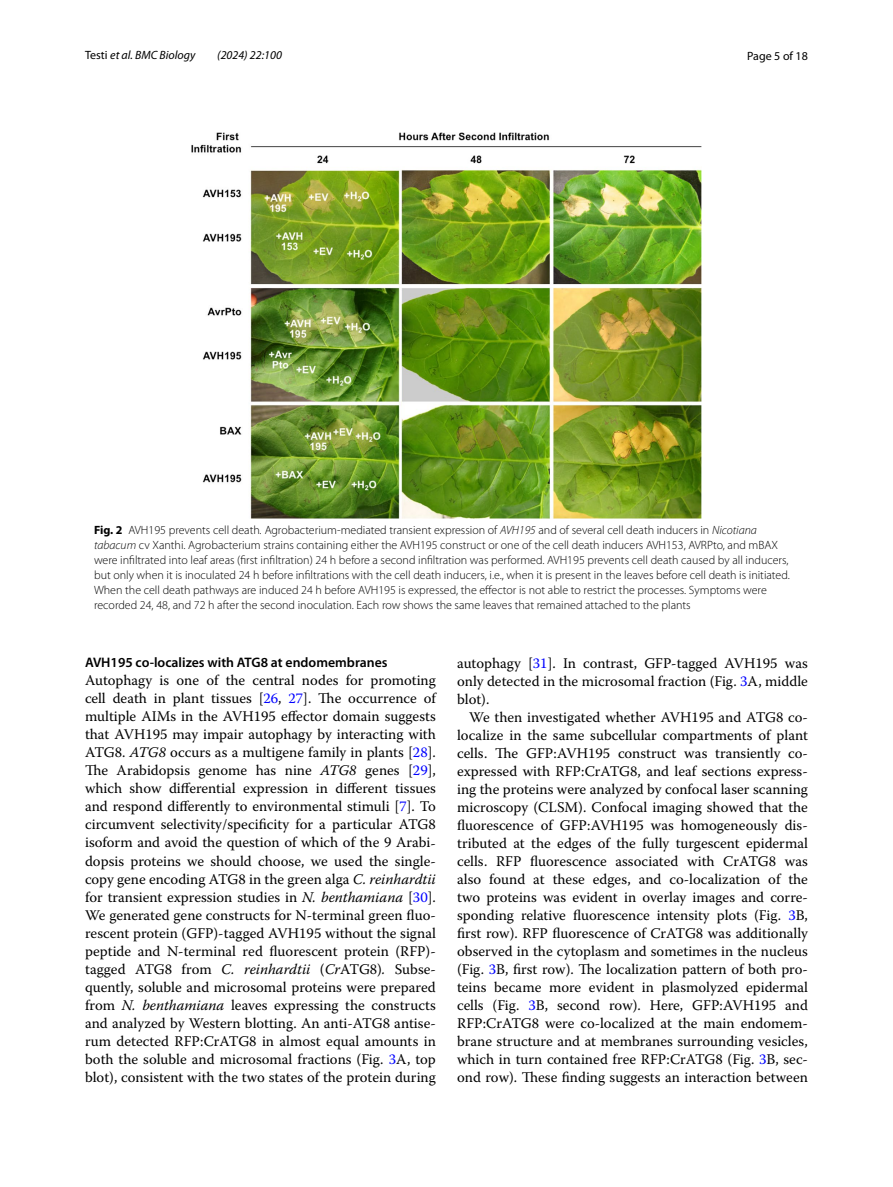
<style>
.page{position:relative;width:893px;height:1187px;background:#fff}
.page>*{position:absolute;margin:0;border:0;box-sizing:border-box;transform-origin:0 0}
.t1{font:14.7px/18px "Warnock Pro";color:#000;text-align:justify}
.t2{font:600 13.8px "Myriad Pro";color:#000}
.t3{font:300 12px/15px "Myriad Pro";color:#000}
.t4{font:italic 12px "Myriad Pro";color:#000}
.t5{font:12px "Myriad Pro";color:#000}
.s1{font-style:normal}
.s2{font-weight:700}
.s3{font-style:italic}
.s4{color:#00f}
</style>
<div class="page">
<img style="left:191px;top:133px;width:511px;height:386px">
<p class="t4" style="left:85px;top:48px;width:112px"><span class="s1">Testi</span> et al. BMC Biology</p>
<p class="t4" style="left:217px;top:48px;width:66px">(2024) 22:100</p>
<p class="t5" style="left:747px;top:48px;width:62px">Page 5 of 18</p>
<p class="t3" style="left:94px;top:522px;width:697px"><span class="s2">Fig. 2</span> AVH195 prevents cell death<span class="s3">.</span> Agrobacterium-mediated transient expression of <span class="s3">AVH195</span> and of several cell death inducers in <span class="s3">Nicotiana tabacum</span> cv Xanthi. Agrobacterium strains containing either the AVH195 construct or one of the cell death inducers AVH153, AVRPto, and mBAX were infiltrated into leaf areas (first infiltration) 24 h before a second infiltration was performed. AVH195 prevents cell death caused by all inducers, but only when it is inoculated 24 h before infiltrations with the cell death inducers, i.e., when it is present in the leaves before cell death is initiated.<br>When the cell death pathways are induced 24 h before AVH195 is expressed, the effector is not able to restrict the processes. Symptoms were recorded 24, 48, and 72 h after the second inoculation. Each row shows the same leaves that remained attached to the plants</p>
<p class="t2" style="left:85px;top:654px;width:304px">AVH195 co‑localizes with ATG8 at endomembranes</p>
<p class="t1" style="left:85px;top:671px;width:352px">Autophagy is one of the central nodes for promoting cell death in plant tissues [<span class="s4">26</span>, <span class="s4">27</span>]. The occurrence of multiple AIMs in the AVH195 effector domain suggests that AVH195 may impair autophagy by interacting with ATG8. <span class="s3">ATG8</span> occurs as a multigene family in plants [<span class="s4">28</span>].<br>The Arabidopsis genome has nine <span class="s3">ATG8</span> genes [<span class="s4">29</span>], which show differential expression in different tissues and respond differently to environmental stimuli [<span class="s4">7</span>]. To circumvent selectivity/specificity for a particular ATG8 isoform and avoid the question of which of the 9 Arabi&shy;dopsis proteins we should choose, we used the single&shy;copy gene encoding ATG8 in the green alga <span class="s3">C. reinhardtii </span>for transient expression studies in <span class="s3">N. benthamiana</span> [<span class="s4">30</span>].<br>We generated gene constructs for N-terminal green fluo&shy;rescent protein (GFP)-tagged AVH195 without the signal peptide and N-terminal red fluorescent protein (RFP)- tagged ATG8 from <span class="s3">C. reinhardtii</span> (<span class="s3">Cr</span>ATG8)<span class="s3">.</span> Subse&shy;quently, soluble and microsomal proteins were prepared from <span class="s3">N. benthamiana</span> leaves expressing the constructs and analyzed by Western blotting. An anti-ATG8 antise&shy;rum detected RFP:CrATG8 in almost equal amounts in both the soluble and microsomal fractions (Fig. <span class="s4">3</span>A, top blot), consistent with the two states of the protein during</p>
<p class="t1" style="left:457px;top:653px;width:352px">autophagy [<span class="s4">31</span>]. In contrast, GFP-tagged AVH195 was only detected in the microsomal fraction (Fig. <span class="s4">3</span>A, middle blot).</p>
<p class="t1" style="left:457px;top:707px;width:352px;text-indent:12px">We then investigated whether AVH195 and ATG8 co&shy;localize in the same subcellular compartments of plant cells. The GFP:AVH195 construct was transiently co&shy;expressed with RFP:CrATG8, and leaf sections express&shy;ing the proteins were analyzed by confocal laser scanning microscopy (CLSM). Confocal imaging showed that the fluorescence of GFP:AVH195 was homogeneously dis&shy;tributed at the edges of the fully turgescent epidermal cells. RFP fluorescence associated with CrATG8 was also found at these edges, and co-localization of the two proteins was evident in overlay images and corre&shy;sponding relative fluorescence intensity plots (Fig. <span class="s4">3</span>B, first row). RFP fluorescence of CrATG8 was additionally observed in the cytoplasm and sometimes in the nucleus (Fig. <span class="s4">3</span>B, first row). The localization pattern of both pro&shy;teins became more evident in plasmolyzed epidermal cells (Fig. <span class="s4">3</span>B, second row). Here, GFP:AVH195 and RFP:CrATG8 were co-localized at the main endomem&shy;brane structure and at membranes surrounding vesicles, which in turn contained free RFP:CrATG8 (Fig. <span class="s4">3</span>B, sec&shy;ond row). These finding suggests an interaction between</p>
</div>
